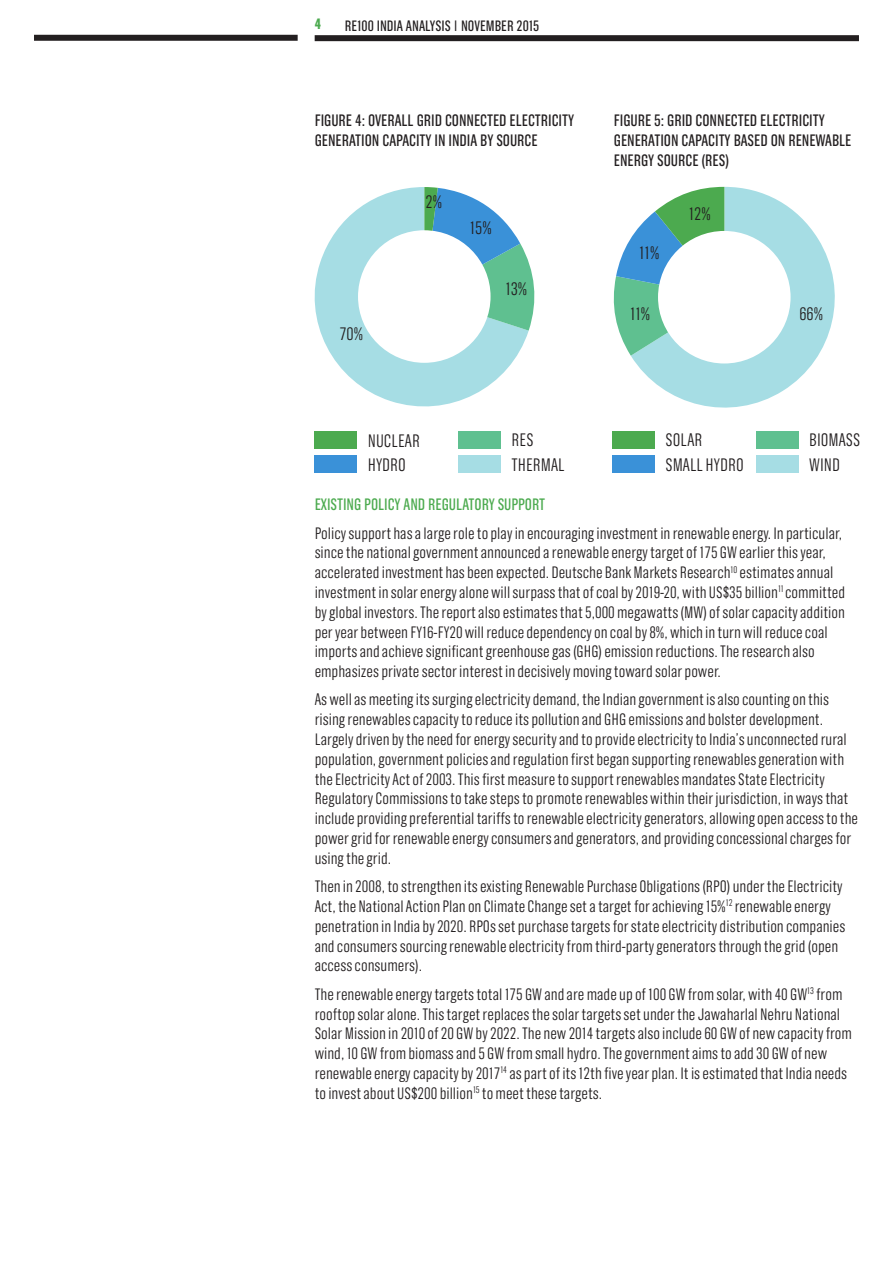
<style>
.page{position:relative;width:893px;height:1263px;background:#fff}
.page>*{position:absolute;margin:0;border:0;box-sizing:border-box;transform-origin:0 0}
.t1{font:300 18px/24.6px "Grotzec Head Condensed";color:#231f20}
.t2{font:300 16.5px/19.8px "Grotzec Head Condensed";color:#231f20}
.t3{font:16.5px "Grotzec Head Condensed";letter-spacing:-.005em;color:#231f20}
.t4{font:16.5px "Grotzec Head Condensed";letter-spacing:-.005em;color:#4caa4f}
.t5{font:15px "Grotzec Head Condensed";color:#231f20}
.t6{font:700 15px "Grotzec Head Condensed";color:#4caa4f}
</style>
<div class="page">
<div style="left:315px;top:35px;width:544px;height:6px;background:#231f20"></div>
<div style="left:34px;top:35px;width:264px;height:6px;background:#231f20"></div>
<div style="left:315px;top:431px;width:42px;height:18px;background:#4caa4f"></div>
<div style="left:315px;top:455px;width:42px;height:18px;background:#3a91d8"></div>
<div style="left:458px;top:431px;width:42px;height:18px;background:#5fc090"></div>
<div style="left:458px;top:456px;width:42px;height:17px;background:#a6dde4"></div>
<div style="left:612px;top:431px;width:42px;height:17px;background:#4caa4f"></div>
<div style="left:612px;top:455px;width:42px;height:18px;background:#3a91d8"></div>
<div style="left:756px;top:431px;width:42px;height:18px;background:#5fc090"></div>
<div style="left:756px;top:455px;width:42px;height:18px;background:#a6dde4"></div>
<svg style="left:314px;top:187px;width:215px;height:220px;fill:#a6dde4"></svg>
<svg style="left:424px;top:187px;width:111px;height:144px"></svg>
<div style="left:358px;top:230px;width:133px;height:133px;background:#fff;border-radius:50%"></div>
<svg style="left:631px;top:187px;width:204px;height:221px;fill:#a6dde4"></svg>
<svg style="left:613px;top:187px;width:111px;height:169px"></svg>
<div style="left:658px;top:231px;width:133px;height:132px;background:#fff;border-radius:50%"></div>
<p class="t6" style="left:315px;top:15px;width:8px">4</p>
<p class="t5" style="left:345px;top:17px;width:196px">RE100 INDIA ANALYSIS | NOVEMBER 2015</p>
<p class="t3" style="left:315px;top:111px;width:13px">FIGURE</p>
<p class="t3" style="left:355px;top:111px;width:69px">4: OVERALL GRID</p>
<p class="t3" style="left:445px;top:111px;width:8px">CONNECTED</p>
<p class="t3" style="left:510px;top:111px;width:19px">ELECTRICIT</p>
<p class="t3" style="left:568px;top:111px;width:8px">Y</p>
<p class="t3" style="left:315px;top:131px;width:8px">GENERATION</p>
<p class="t3" style="left:382px;top:131px;width:7px">CAPACIT</p>
<p class="t3" style="left:425px;top:131px;width:34px">Y IN INDIA</p>
<p class="t3" style="left:480px;top:131px;width:31px">BY SOURCE</p>
<p class="t1" style="left:339px;top:321px;width:25px">70%</p>
<p class="t1" style="left:426px;top:189px;width:18px">2%</p>
<p class="t1" style="left:470px;top:215px;width:23px">15%</p>
<p class="t1" style="left:505px;top:276px;width:23px">13%</p>
<p class="t3" style="left:614px;top:111px;width:13px">FIGURE</p>
<p class="t3" style="left:654px;top:111px;width:50px">5: GRID CONNECTED</p>
<p class="t3" style="left:760px;top:111px;width:19px">ELECTRICIT</p>
<p class="t3" style="left:819px;top:111px;width:8px">Y</p>
<p class="t3" style="left:614px;top:131px;width:8px">GENERATION</p>
<p class="t3" style="left:682px;top:131px;width:7px">CAPACIT</p>
<p class="t3" style="left:725px;top:131px;width:72px">Y BASEDON RENEWAB</p>
<p class="t3" style="left:839px;top:131px;width:12px">LE</p>
<p class="t3" style="left:614px;top:150px;width:8px">ENERG</p>
<p class="t3" style="left:648px;top:150px;width:24px">Y SOURCE</p>
<p class="t3" style="left:702px;top:150px;width:29px">(RES)</p>
<p class="t1" style="left:639px;top:240px;width:22px">11%</p>
<p class="t1" style="left:689px;top:201px;width:23px">12%</p>
<p class="t1" style="left:630px;top:301px;width:22px">11%</p>
<p class="t1" style="left:799px;top:301px;width:25px">66%</p>
<p class="t1" style="left:368px;top:428px;width:54px">NUCLEAR<br>HYDRO</p>
<p class="t1" style="left:512px;top:427px;width:55px">RES<br>THERMAL</p>
<p class="t1" style="left:665px;top:427px;width:80px">SOLAR<br>SMALL HYDRO</p>
<p class="t1" style="left:809px;top:427px;width:52px">BIOMASS<br>WIND</p>
<p class="t4" style="left:315px;top:495px;width:30px">EXISTING</p>
<p class="t4" style="left:364px;top:495px;width:72px">POLICY AND REGU</p>
<p class="t4" style="left:456px;top:495px;width:56px">LATORY SUPPORT</p>
<p class="t2" style="left:315px;top:523px;width:532px">Policy support has a large role to play in encouraging investment in renewable energy. In particular, since the national government announced a renewable energy target of 175 GW earlier this year, accelerated investment has been expected. Deutsche Bank Markets Research<sup>10</sup> estimates annual investment in solar energy alone will surpass that of coal by 2019-20, with US$35 billion<sup>11</sup> committed by global investors. The report also estimates that 5,000 megawatts (MW) of solar capacity addition per year between FY16-FY20 will reduce dependency on coal by 8%, which in turn will reduce coal imports and achieve significant greenhouse gas (GHG) emission reductions. The research also emphasizes private sector interest in decisively moving toward solar power.</p>
<p class="t2" style="left:315px;top:689px;width:545px">As well as meeting its surging electricity demand, the Indian government is also counting on this rising renewables capacity to reduce its pollution and GHG emissions and bolster development.<br>Largely driven by the need for energy security and to provide electricity to India’s unconnected rural population, government policies and regulation first began supporting renewables generation with the Electricity Act of 2003. This first measure to support renewables mandates State Electricity Regulatory Commissions to take steps to promote renewables within their jurisdiction, in ways that include providing preferential tariffs to renewable electricity generators, allowing open access to the power grid for renewable energy consumers and generators, and providing concessional charges for using the grid.</p>
<p class="t2" style="left:315px;top:876px;width:532px">Then in 2008, to strengthen its existing Renewable Purchase Obligations (RPO) under the Electricity Act, the National Action Plan on Climate Change set a target for achieving 15%<sup>12</sup> renewable energy penetration in India by 2020. RPOs set purchase targets for state electricity distribution companies and consumers sourcing renewable electricity from third-party generators through the grid (open access consumers).</p>
<p class="t2" style="left:315px;top:984px;width:539px">The renewable energy targets total 175 GW and are made up of 100 GW from solar, with 40 GW<sup>13</sup> from rooftop solar alone. This target replaces the solar targets set under the Jawaharlal Nehru National Solar Mission in 2010 of 20 GW by 2022. The new 2014 targets also include 60 GW of new capacity from wind, 10 GW from biomass and 5 GW from small hydro. The government aims to add 30 GW of new renewable energy capacity by 2017<sup>14</sup> as part of its 12th five year plan. It is estimated that India needs to invest about US$200 billion<sup>15</sup> to meet these targets.</p>
</div>
